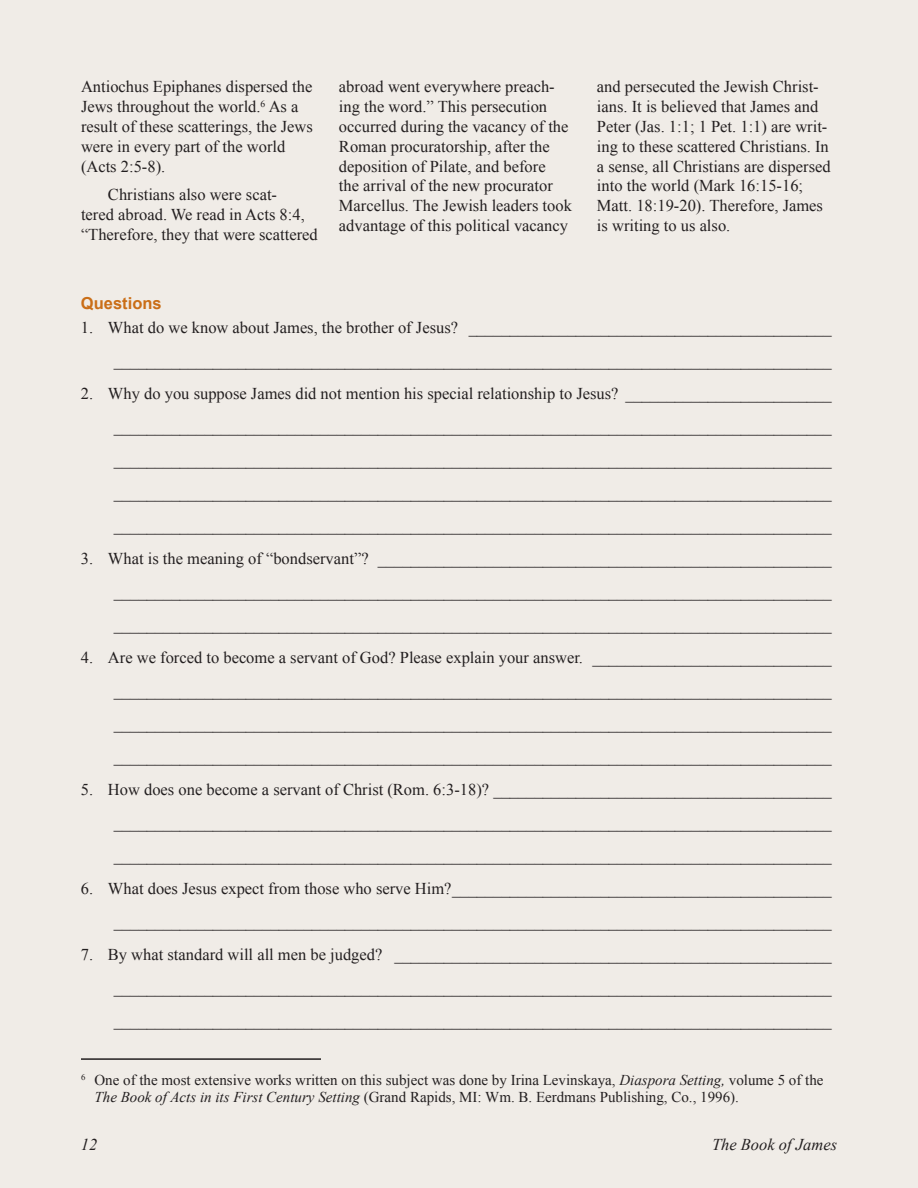
<style>
.page{position:relative;width:918px;height:1188px;background:#f0ece7}
.page>*{position:absolute;margin:0;border:0;box-sizing:border-box;transform-origin:0 0}
.t1{font:16.5px/19.8px "Times New Roman";color:#231f20;text-align:justify}
.t2{font:italic 16.5px "Times New Roman";color:#231f20}
.t3{font:700 16.5px "Arial";color:#ca6e17}
.t4{font:15px/16.5px "Times New Roman";color:#231f20}
.s1{font-style:italic}
</style>
<div class="page">
<hr style="left:81px;top:1058px;width:240px;height:2px;background:#231f20">
<p class="t1" style="left:81px;top:77px;width:233px;text-align:left">Antiochus Epiphanes dispersed the<br>Jews throughout the world.<sup>6</sup> As a result of these scatterings, the Jews were in every part of the world (Acts 2:5-8).</p>
<p class="t1" style="left:81px;top:185px;width:238px;text-align:left;text-indent:27px">Christians also were scat-<br>tered abroad. We read in Acts 8:4, “Therefore, they that were scattered</p>
<p class="t1" style="left:339px;top:77px;width:234px;text-align:left">abroad went everywhere preach&shy;ing the word.” This persecution occurred during the vacancy of the Roman procuratorship, after the deposition of Pilate, and before<br>the arrival of the new procurator Marcellus. The Jewish leaders took advantage of this political vacancy</p>
<p class="t1" style="left:597px;top:77px;width:235px;text-align:left">and persecuted the Jewish Christ&shy;ians. It is believed that James and Peter (Jas. 1:1; 1 Pet. 1:1) are writ&shy;ing to these scattered Christians. In a sense, all Christians are dispersed into the world (Mark 16:15-16; Matt. 18:19-20). Therefore, James is writing to us also.</p>
<p class="t3" style="left:81px;top:292px;width:82px">Questions</p>
<p class="t1" style="left:81px;top:311px;width:752px;line-height:33px;text-align:right">1. What do we know about James, the brother of Jesus? ____________________________________________ _______________________________________________________________________________________</p>
<p class="t1" style="left:114px;top:377px;width:719px;line-height:33px;text-indent:-33px">2. Why do you suppose James did not mention his special relationship to Jesus? _________________________ _______________________________________________________________________________________ _______________________________________________________________________________________ _______________________________________________________________________________________ _______________________________________________________________________________________</p>
<p class="t1" style="left:114px;top:542px;width:719px;line-height:33px;text-indent:-33px">3. What is the meaning of “bondservant”? _______________________________________________________ _______________________________________________________________________________________ _______________________________________________________________________________________</p>
<p class="t1" style="left:114px;top:641px;width:719px;line-height:33px;text-indent:-33px">4. Are we forced to become a servant of God? Please explain your answer. _____________________________ _______________________________________________________________________________________ _______________________________________________________________________________________ _______________________________________________________________________________________</p>
<p class="t1" style="left:114px;top:773px;width:719px;line-height:33px;text-indent:-33px">5. How does one become a servant of Christ (Rom. 6:3-18)? _________________________________________ _______________________________________________________________________________________ _______________________________________________________________________________________</p>
<p class="t1" style="left:81px;top:872px;width:752px;line-height:33px;text-align:right">6. What does Jesus expect from those who serve Him?______________________________________________ _______________________________________________________________________________________</p>
<p class="t1" style="left:114px;top:938px;width:719px;line-height:33px;text-indent:-33px">7. By what standard will all men be judged? _____________________________________________________ _______________________________________________________________________________________ _______________________________________________________________________________________</p>
<p class="t4" style="left:94px;top:1072px;width:731px;text-indent:-14px"><sup>6</sup> One of the most extensive works written on this subject was done by Irina Levinskaya, <span class="s1">Diaspora Setting,</span> volume 5 of the<br><span class="s1">The Book of Acts in its First Century Setting</span> (Grand Rapids, MI: Wm. B. Eerdmans Publishing, Co., 1996).</p>
<p class="t2" style="left:81px;top:1133px;width:18px">12</p>
<p class="t2" style="left:712px;top:1133px;width:127px">The Book of James</p>
</div>
